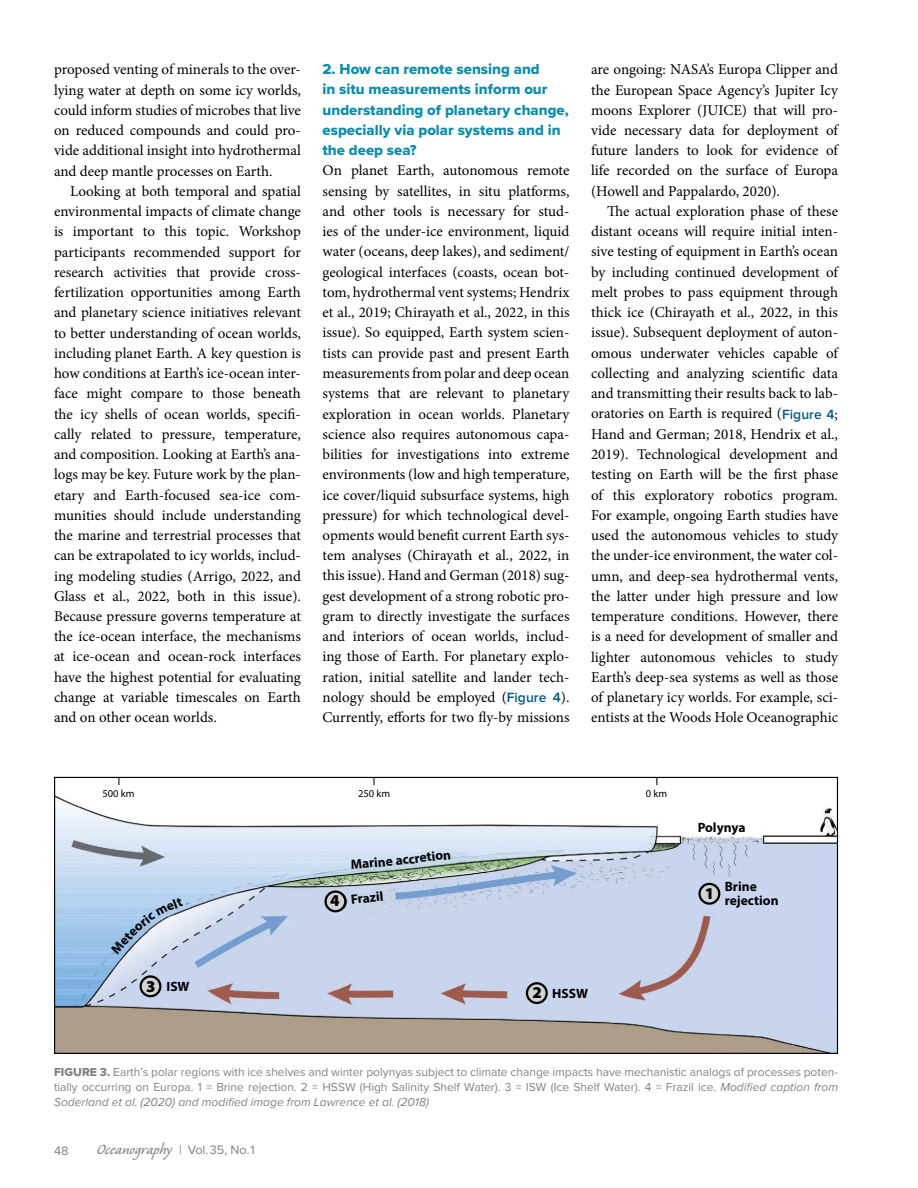
<style>
.page{position:relative;width:918px;height:1188px;background:#fff}
.page>*{position:absolute;margin:0;border:0;box-sizing:border-box;transform-origin:0 0}
.t1{font:18.75px "Caliban Std";color:#808285}
.t2{font:900 16.5px "Myriad Pro";color:#000}
.t3{font:15px/20.2px "Minion Pro";color:#000;text-align:justify}
.t4{font:15px/20.2px "Proxima Nova Extrabld";color:#118ca8}
.t5{font:700 13.5px/13.5px "Myriad Pro";color:#000}
.t6{font:12.75px "Proxima Nova";color:#808285}
.t7{font:12px/15px "Proxima Nova";color:#808285;text-align:justify}
.t8{font:10.5px "Myriad Pro";color:#000}
.s1{font-family:"Proxima Nova";font-weight:600;font-size:13.8px;color:#005c83}
.s2{font-family:"Proxima Nova Extrabld"}
.s3{font-style:italic}
.s4{font-family:"Proxima Nova";font-size:12.75px}
</style>
<div class="page">
<img style="left:56px;top:779px;width:780px;height:273px">
<div style="left:326px;top:892px;width:19px;height:19px;background:#d1d3d4;border-radius:50%"></div>
<div style="left:324px;top:890px;width:22px;height:22px;border:2px solid #000;border-radius:50%"></div>
<div style="left:141px;top:977px;width:19px;height:19px;background:#d1d3d4;border-radius:50%"></div>
<div style="left:140px;top:975px;width:21px;height:22px;border:2px solid #000;border-radius:50%"></div>
<svg style="left:527px;top:983px;width:20px;height:20px"></svg>
<div style="left:526px;top:982px;width:22px;height:22px;border:2px solid #000;border-radius:50%"></div>
<svg style="left:700px;top:884px;width:19px;height:20px"></svg>
<div style="left:698px;top:883px;width:22px;height:22px;border:2px solid #000;border-radius:50%"></div>
<svg style="left:111px;top:898px;width:72px;height:56px;background:#b9d0ea"></svg>
<svg style="left:351px;top:859px;width:11px;height:10px"></svg>
<svg style="left:396px;top:857px;width:13px;height:8px"></svg>
<svg style="left:435px;top:852px;width:16px;height:9px"></svg>
<p class="t3" style="left:54px;top:59px;width:248px">proposed venting of minerals to the over&shy;lying water at depth on some icy worlds, could inform studies of microbes that live on reduced compounds and could pro&shy;vide additional insight into hydrothermal and deep mantle processes on Earth.</p>
<p class="t3" style="left:54px;top:181px;width:248px;text-indent:16px">Looking at both temporal and spatial environmental impacts of climate change is important to this topic. Workshop participants recommended support for research activities that provide cross&shy;fertilization opportunities among Earth and planetary science initiatives relevant to better understanding of ocean worlds, including planet Earth. A key question is how conditions at Earth’s ice-ocean inter&shy;face might compare to those beneath the icy shells of ocean worlds, specifi&shy;cally related to pressure, temperature, and composition. Looking at Earth’s ana&shy;logs may be key. Future work by the plan&shy;etary and Earth-focused sea-ice com&shy;munities should include understanding the marine and terrestrial processes that can be extrapolated to icy worlds, includ&shy;ing modeling studies (Arrigo, 2022, and Glass et al., 2022, both in this issue).<br>Because pressure governs temperature at the ice-ocean interface, the mechanisms at ice-ocean and ocean-rock interfaces have the highest potential for evaluating change at variable timescales on Earth and on other ocean worlds.</p>
<p class="t4" style="left:323px;top:59px;width:248px">2. How can remote sensing and<br>in situ measurements inform our understanding of planetary change, especially via polar systems and in the deep sea?</p>
<p class="t3" style="left:323px;top:161px;width:248px">On planet Earth, autonomous remote sensing by satellites, in situ platforms, and other tools is necessary for stud&shy;ies of the under-ice environment, liquid water (oceans, deep lakes), and sediment/ geological interfaces (coasts, ocean bot&shy;tom, hydrothermal vent systems; Hendrix et al., 2019; Chirayath et al., 2022, in this issue). So equipped, Earth system scien&shy;tists can provide past and present Earth measurements from polar and deep ocean systems that are relevant to planetary exploration in ocean worlds. Planetary science also requires autonomous capa&shy;bilities for investigations into extreme environments (low and high temperature, ice cover/liquid subsurface systems, high pressure) for which technological devel&shy;opments would benefit current Earth sys&shy;tem analyses (Chirayath et al., 2022, in this issue). Hand and German (2018) sug&shy;gest development of a strong robotic pro&shy;gram to directly investigate the surfaces and interiors of ocean worlds, includ&shy;ing those of Earth. For planetary explo&shy;ration, initial satellite and lander tech&shy;nology should be employed (<span class="s1">Figure 4</span>).<br>Currently, efforts for two fly-by missions</p>
<p class="t3" style="left:591px;top:59px;width:248px">are ongoing: NASA’s Europa Clipper and the European Space Agency’s Jupiter Icy moons Explorer (JUICE) that will pro&shy;vide necessary data for deployment of future landers to look for evidence of life recorded on the surface of Europa (Howell and Pappalardo, 2020).</p>
<p class="t3" style="left:591px;top:201px;width:248px;text-indent:16px">The actual exploration phase of these distant oceans will require initial inten&shy;sive testing of equipment in Earth’s ocean by including continued development of melt probes to pass equipment through thick ice (Chirayath et al., 2022, in this issue). Subsequent deployment of auton&shy;omous underwater vehicles capable of collecting and analyzing scientific data and transmitting their results back to lab&shy;oratories on Earth is required (<span class="s1">Figure 4</span>; Hand and German; 2018, Hendrix et al., 2019). Technological development and testing on Earth will be the first phase of this exploratory robotics program.<br>For example, ongoing Earth studies have used the autonomous vehicles to study the under-ice environment, the water col&shy;umn, and deep-sea hydrothermal vents, the latter under high pressure and low temperature conditions. However, there is a need for development of smaller and lighter autonomous vehicles to study Earth’s deep-sea systems as well as those of planetary icy worlds. For example, sci&shy;entists at the Woods Hole Oceanographic</p>
<p class="t8" style="left:102px;top:787px;width:34px">500 km</p>
<p class="t8" style="left:358px;top:787px;width:34px">250 km</p>
<p class="t8" style="left:646px;top:787px;width:23px">0 km</p>
<p class="t2" style="left:330px;top:890px;width:11px">4</p>
<p class="t5" style="left:361px;top:856px;width:32px;rotate:-5deg">arine</p>
<p class="t5" style="left:408px;top:852px;width:28px;rotate:-7deg">creti</p>
<p class="t5" style="left:350px;top:892px;width:34px;rotate:-6deg">Frazil</p>
<p class="t5" style="left:698px;top:820px;width:49px">Polynya</p>
<p class="t2" style="left:705px;top:883px;width:11px">1</p>
<p class="t5" style="left:725px;top:879px;width:55px">Brine rejection</p>
<p class="t2" style="left:146px;top:975px;width:11px">3</p>
<p class="t5" style="left:167px;top:979px;width:25px">ISW</p>
<p class="t2" style="left:532px;top:981px;width:11px">2</p>
<p class="t5" style="left:552px;top:986px;width:37px">HSSW</p>
<p class="t7" style="left:54px;top:1065px;width:786px"><span class="s2">FIGURE 3.</span> Earth’s polar regions with ice shelves and winter polynyas subject to climate change impacts have mechanistic analogs of processes poten&shy;tially occurring on Europa. 1 = Brine rejection. 2 = HSSW (High Salinity Shelf Water). 3 = ISW (Ice Shelf Water). 4 = Frazil ice. <span class="s3">Modified caption from Soderland et al. (2020) and modified image from Lawrence et al. (2018)</span></p>
<p class="t6" style="left:54px;top:1143px;width:16px">48</p>
<p class="t1" style="left:97px;top:1140px;width:160px">Oceanography <span class="s4">| Vol.35, No.1</span></p>
</div>
